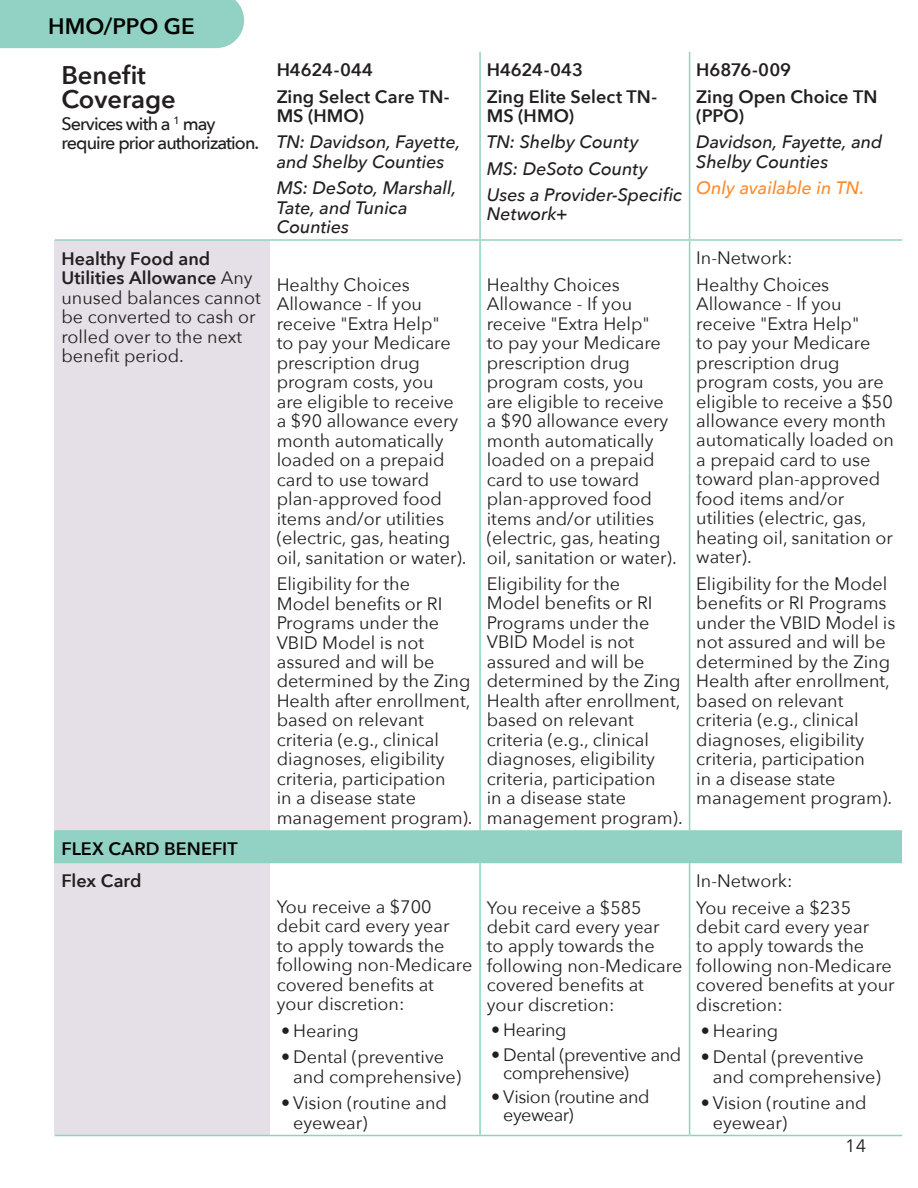
<style>
.page{position:relative;width:918px;height:1188px;background:#fff}
.page>*{position:absolute;margin:0;border:0;box-sizing:border-box;transform-origin:0 0}
.t1{font:600 25.5px/24px "Avenir Next";color:#231f20}
.t2{font:600 22.35px "Avenir Next";color:#040503}
.t3{font:18px/19.5px "Avenir Next";color:#231f20}
.t4{font:italic 500 18px/19.5px "Avenir Next";letter-spacing:-.005em;color:#231f20}
.t5{font:600 18px/26.2px "Avenir Next";color:#231f20}
.t6{font:18px/18px "Avenir Next";letter-spacing:-.025em;color:#231f20}
.t7{font:500 18px/19.5px "Avenir Next";letter-spacing:-.05em;color:#231f20}
.t8{font:italic 500 18px "Avenir Next";letter-spacing:-.005em;color:#ff8c2d}
.t9{font:600 18px "Avenir Next";letter-spacing:.005em;color:#040503}
.s1{font-weight:600}
</style>
<div class="page">
<div style="left:55px;top:240px;width:215px;height:591px;background:#e5e0e7"></div>
<hr style="left:689px;top:241px;width:1px;height:589px;background:#8dd4be">
<hr style="left:479px;top:241px;width:2px;height:589px;background:#8dd4be">
<hr style="left:270px;top:239px;width:210px;height:2px;background:#92d2c5">
<hr style="left:480px;top:239px;width:210px;height:2px;background:#92d2c5">
<hr style="left:690px;top:239px;width:212px;height:2px;background:#92d2c5">
<hr style="left:55px;top:239px;width:215px;height:2px;background:#92d2c5">
<hr style="left:689px;top:52px;width:1px;height:187px;background:#92d2c5">
<hr style="left:479px;top:52px;width:2px;height:187px;background:#92d2c5">
<div style="left:55px;top:862px;width:215px;height:274px;background:#e5e0e7"></div>
<div style="left:55px;top:831px;width:847px;height:31px;background:#92d2c5"></div>
<hr style="left:55px;top:830px;width:215px;height:2px;background:#8dd4be">
<hr style="left:270px;top:830px;width:210px;height:2px;background:#8dd4be">
<hr style="left:480px;top:830px;width:210px;height:2px;background:#8dd4be">
<hr style="left:690px;top:830px;width:212px;height:2px;background:#8dd4be">
<hr style="left:55px;top:862px;width:215px;height:1px;background:#8dd4be">
<hr style="left:270px;top:862px;width:210px;height:1px;background:#8dd4be">
<hr style="left:480px;top:862px;width:210px;height:1px;background:#8dd4be">
<hr style="left:479px;top:863px;width:2px;height:272px;background:#8dd4be">
<hr style="left:690px;top:862px;width:212px;height:1px;background:#8dd4be">
<hr style="left:689px;top:863px;width:1px;height:272px;background:#8dd4be">
<hr style="left:55px;top:1135px;width:215px;height:1px;background:#8dd4be">
<hr style="left:270px;top:1135px;width:210px;height:1px;background:#8dd4be">
<hr style="left:480px;top:1135px;width:210px;height:1px;background:#8dd4be">
<hr style="left:690px;top:1135px;width:212px;height:1px;background:#8dd4be">
<div style="left:0;top:0;width:244px;height:48px;background:#92d2c5"></div>
<p class="t2" style="left:48px;top:7px;width:148px">HMO/PPO GE</p>
<h1 class="t1" style="left:62px;top:62px;width:116px">Benefit<br>Coverage</h1>
<p class="t7" style="left:61px;top:113px;width:199px">Services with a <sup>1</sup> may require prior authorization.</p>
<p class="t3" style="left:61px;top:248px;width:201px"><span class="s1">Healthy Food and<br>Utilities Allowance</span> Any unused balances cannot be converted to cash or rolled over to the next benefit period.</p>
<p class="t9" style="left:61px;top:833px;width:178px">FLEX CARD BENEFIT</p>
<p class="t5" style="left:61px;top:867px;width:82px">Flex Card</p>
<p class="t5" style="left:277px;top:57px;width:174px">H4624-044<br>Zing Select Care TN-</p>
<p class="t5" style="left:277px;top:102px;width:89px">MS (HMO)</p>
<p class="t4" style="left:277px;top:132px;width:185px">TN: Davidson, Fayette, and Shelby Counties</p>
<p class="t4" style="left:277px;top:178px;width:181px">MS: DeSoto, Marshall,<br>Tate, and Tunica<br>Counties</p>
<p class="t3" style="left:277px;top:274px;width:191px">Healthy Choices<br>Allowance - If you receive "Extra Help"<br>to pay your Medicare prescription drug program costs, you<br>are eligible to receive a $90 allowance every month automatically loaded on a prepaid card to use toward plan-approved food items and/or utilities (electric, gas, heating oil, sanitation or water).</p>
<p class="t3" style="left:277px;top:573px;width:197px">Eligibility for the<br>Model benefits or RI<br>Programs under the<br>VBID Model is not assured and will be determined by the Zing<br>Health after enrollment, based on relevant criteria (e.g., clinical diagnoses, eligibility criteria, participation<br>in a disease state management program).</p>
<p class="t5" style="left:487px;top:57px;width:172px">H4624-043<br>Zing Elite Select TN-</p>
<p class="t5" style="left:487px;top:102px;width:89px">MS (HMO)</p>
<p class="t4" style="left:487px;top:128px;width:197px;line-height:26.2px">TN: Shelby County<br>MS: DeSoto County<br>Uses a Provider-Specific</p>
<p class="t4" style="left:487px;top:204px;width:83px">Network+</p>
<p class="t3" style="left:487px;top:274px;width:191px">Healthy Choices<br>Allowance - If you receive "Extra Help"<br>to pay your Medicare prescription drug program costs, you<br>are eligible to receive a $90 allowance every month automatically loaded on a prepaid card to use toward plan-approved food items and/or utilities (electric, gas, heating oil, sanitation or water).</p>
<p class="t3" style="left:487px;top:573px;width:197px">Eligibility for the<br>Model benefits or RI<br>Programs under the<br>VBID Model is not assured and will be determined by the Zing<br>Health after enrollment, based on relevant criteria (e.g., clinical diagnoses, eligibility criteria, participation<br>in a disease state management program).</p>
<p class="t5" style="left:696px;top:57px;width:183px">H6876-009<br>Zing Open Choice TN</p>
<p class="t5" style="left:696px;top:102px;width:49px">(PPO)</p>
<p class="t4" style="left:696px;top:132px;width:188px">Davidson, Fayette, and<br>Shelby Counties</p>
<p class="t8" style="left:696px;top:173px;width:170px">Only available in TN.</p>
<p class="t3" style="left:696px;top:248px;width:98px">In-Network:</p>
<p class="t3" style="left:696px;top:274px;width:199px">Healthy Choices<br>Allowance - If you receive "Extra Help"<br>to pay your Medicare prescription drug program costs, you are eligible to receive a $50 allowance every month automatically loaded on a prepaid card to use toward plan-approved food items and/or utilities (electric, gas, heating oil, sanitation or water).</p>
<p class="t3" style="left:696px;top:573px;width:201px">Eligibility for the Model benefits or RI Programs under the VBID Model is not assured and will be determined by the Zing<br>Health after enrollment, based on relevant criteria (e.g., clinical diagnoses, eligibility criteria, participation<br>in a disease state management program).</p>
<p class="t3" style="left:277px;top:896px;width:197px">You receive a $700 debit card every year<br>to apply towards the following non-Medicare covered benefits at your discretion:</p>
<p class="t3" style="left:281px;top:1020px;width:79px">• Hearing</p>
<p class="t3" style="left:293px;top:1047px;width:170px;text-indent:-12px">• Dental (preventive and comprehensive)</p>
<p class="t3" style="left:293px;top:1092px;width:155px;text-indent:-12px">• Vision (routine and eyewear)</p>
<p class="t3" style="left:487px;top:897px;width:197px">You receive a $585 debit card every year<br>to apply towards the following non-Medicare covered benefits at your discretion:</p>
<p class="t6" style="left:491px;top:1020px;width:77px">• Hearing</p>
<p class="t6" style="left:503px;top:1044px;width:180px;text-indent:-12px">• Dental (preventive and comprehensive)</p>
<p class="t6" style="left:503px;top:1087px;width:148px;text-indent:-12px">• Vision (routine and eyewear)</p>
<p class="t3" style="left:696px;top:870px;width:98px">In-Network:</p>
<p class="t3" style="left:696px;top:897px;width:200px">You receive a $235 debit card every year<br>to apply towards the following non-Medicare covered benefits at your discretion:</p>
<p class="t3" style="left:701px;top:1020px;width:79px">• Hearing</p>
<p class="t3" style="left:713px;top:1047px;width:170px;text-indent:-12px">• Dental (preventive and comprehensive)</p>
<p class="t3" style="left:713px;top:1092px;width:155px;text-indent:-12px">• Vision (routine and eyewear)</p>
<p class="t3" style="left:845px;top:1135px;width:22px">14</p>
</div>
